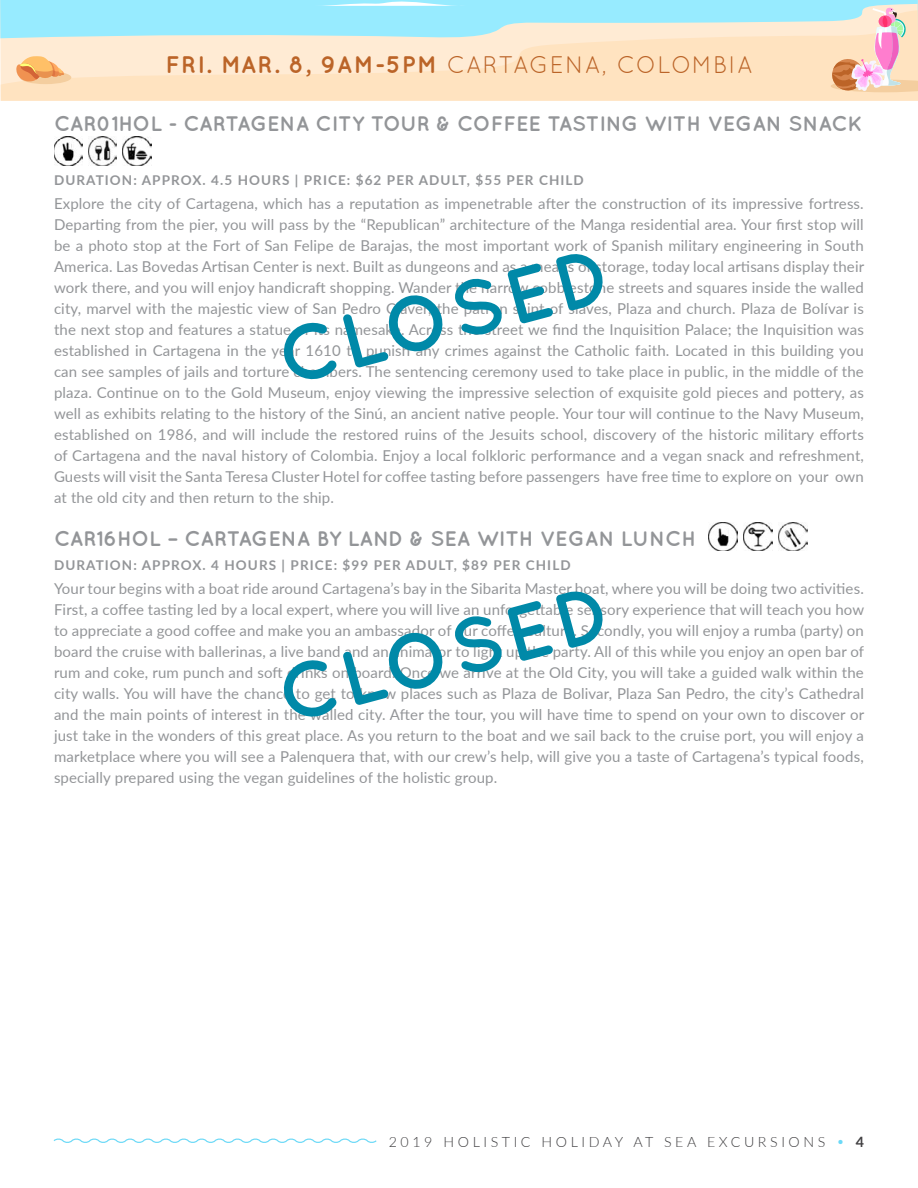
<style>
.page{position:relative;width:918px;height:1188px;background:#fff}
.page>*{position:absolute;margin:0;border:0;box-sizing:border-box;transform-origin:0 0}
.t1{font:700 78px "Quicksand";color:#0089a8}
.t2{font:24px "Quicksand";letter-spacing:.04em;color:#bb6428}
.t3{font:700 21px "Quicksand";color:#939598}
.t4{font:15px/21px "Lato";letter-spacing:.01em;color:#939598;text-align:justify}
.t5{font:300 14.25px "Lato";letter-spacing:.25em;color:#414042}
.t6{font:700 13.5px "Lato";letter-spacing:.08em;color:#939598}
.s1{font-weight:700}
.s2{color:#6bd9f7}
</style>
<div class="page">
<svg style="left:53px;top:1138px;width:324px;height:5px"></svg>
<div style="left:1px;top:92px;width:917px;height:8px;background:#ffe3c0"></div>
<svg style="left:0;top:0;width:918px;height:92px;background:#dde5d8"></svg>
<img style="left:54px;top:137px;width:28px;height:28px">
<img style="left:88px;top:137px;width:28px;height:28px">
<img style="left:123px;top:137px;width:28px;height:28px">
<img style="left:709px;top:522px;width:28px;height:29px">
<img style="left:744px;top:522px;width:28px;height:29px">
<img style="left:779px;top:522px;width:28px;height:29px">
<h2 class="t2" style="left:165px;top:51px;width:589px"><span class="s1">FRI. MAR. 8, 9AM-5PM</span> CARTAGENA, COLOMBIA</h2>
<h3 class="t3" style="left:54px;top:111px;width:810px">CAR01HOL - CARTAGENA CITY TOUR &amp; COFFEE TASTING WITH VEGAN SNACK</h3>
<p class="t6" style="left:54px;top:170px;width:531px">DURATION: APPROX. 4.5 HOURS | PRICE: $62 PER ADULT, $55 PER CHILD</p>
<p class="t4" style="left:54px;top:192px;width:812px">Explore the city of Cartagena, which has a reputation as impenetrable after the construction of its impressive fortress.<br>Departing from the pier, you will pass by the “Republican” architecture of the Manga residential area. Your first stop will be a photo stop at the Fort of San Felipe de Barajas, the most important work of Spanish military engineering in South America. Las Bovedas Artisan Center is next. Built as dungeons and as a means of storage, today local artisans display their work there, and you will enjoy handicraft shopping. Wander the narrow cobblestone streets and squares inside the walled city, marvel with the majestic view of San Pedro Claver, the patron saint of slaves, Plaza and church. Plaza de Bolívar is the next stop and features a statue of its namesake. Across the street we find the Inquisition Palace; the Inquisition was established in Cartagena in the year 1610 to punish any crimes against the Catholic faith. Located in this building you can see samples of jails and torture chambers. The sentencing ceremony used to take place in public, in the middle of the plaza. Continue on to the Gold Museum, enjoy viewing the impressive selection of exquisite gold pieces and pottery, as well as exhibits relating to the history of the Sinú, an ancient native people. Your tour will continue to the Navy Museum, established on 1986, and will include the restored ruins of the Jesuits school, discovery of the historic military efforts of Cartagena and the naval history of Colombia. Enjoy a local folkloric performance and a vegan snack and refreshment, Guests will visit the Santa Teresa Cluster Hotel for coffee tasting before passengers have free time to explore on your own at the old city and then return to the ship.</p>
<h3 class="t3" style="left:54px;top:526px;width:644px">CAR16HOL – CARTAGENA BY LAND &amp; SEA WITH VEGAN LUNCH</h3>
<p class="t6" style="left:54px;top:556px;width:518px">DURATION: APPROX. 4 HOURS | PRICE: $99 PER ADULT, $89 PER CHILD</p>
<p class="t4" style="left:54px;top:578px;width:812px">Your tour begins with a boat ride around Cartagena’s bay in the Sibarita Master boat, where you will be doing two activities.<br>First, a coffee tasting led by a local expert, where you will live an unforgettable sensory experience that will teach you how to appreciate a good coffee and make you an ambassador of our coffee culture. Secondly, you will enjoy a rumba (party) on board the cruise with ballerinas, a live band and an animator to light up the party. All of this while you enjoy an open bar of rum and coke, rum punch and soft drinks on board. Once we arrive at the Old City, you will take a guided walk within the city walls. You will have the chance to get to know places such as Plaza de Bolivar, Plaza San Pedro, the city’s Cathedral and the main points of interest in the walled city. After the tour, you will have time to spend on your own to discover or just take in the wonders of this great place. As you return to the boat and we sail back to the cruise port, you will enjoy a marketplace where you will see a Palenquera that, with our crew’s help, will give you a taste of Cartagena’s typical foods, specially prepared using the vegan guidelines of the holistic group.</p>
<h1 class="t1" style="left:267px;top:315px;width:342px;rotate:-15deg">CLOSED</h1>
<h1 class="t1" style="left:267px;top:653px;width:342px;rotate:-15deg">CLOSED</h1>
<p class="t5" style="left:389px;top:1132px;width:477px">2019 HOLISTIC HOLIDAY AT SEA EXCURSIONS <span class="s2">•</span> <span class="s1">4</span></p>
</div>
